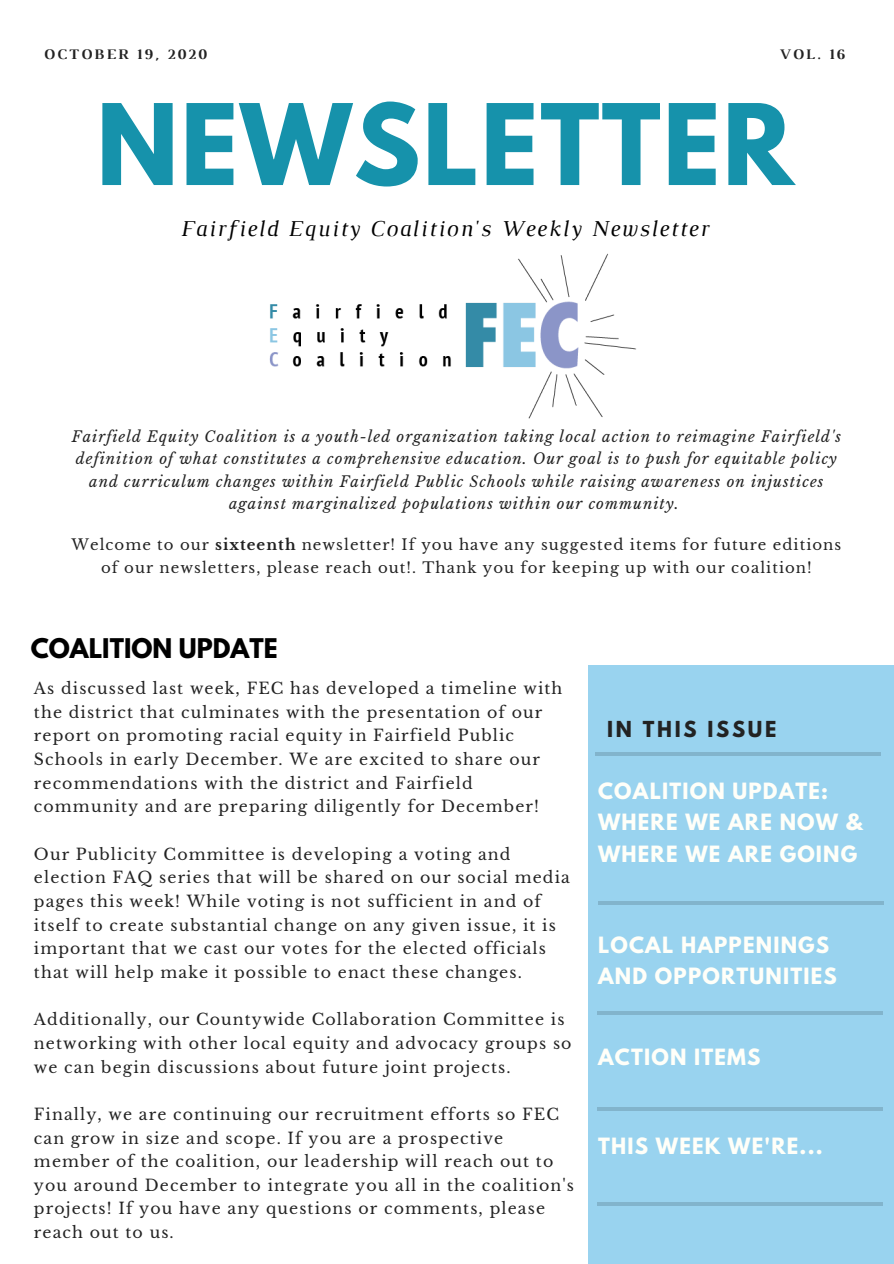
<style>
.page{position:relative;width:894px;height:1264px;background:#fff}
.page>*{position:absolute;margin:0;border:0;box-sizing:border-box;transform-origin:0 0}
.t1{font:700 99.3px "League Spartan";letter-spacing:.02em;color:#1692ab}
.t2{font:700 24px "League Spartan";color:#000}
.t3{font:italic 23.25px "Luthier";letter-spacing:.07em;color:#000}
.t4{font:700 19.8px/31.5px "League Spartan";letter-spacing:.06em;color:#fffff9}
.t5{font:700 19.5px "League Spartan";letter-spacing:.14em;color:#222}
.t6{font:15.75px/23.7px "Libre Baskerville";letter-spacing:.07em;color:#222}
.t7{font:italic 14.85px/22.5px "Libre Baskerville";letter-spacing:.07em;color:#222;text-align:center}
.t8{font:14.85px/22.5px "Libre Baskerville";letter-spacing:.07em;color:#222;text-align:center}
.t9{font:700 14.85px "Luthier";letter-spacing:.14em;color:#222}
.s1{font-weight:700}
</style>
<div class="page">
<div style="left:588px;top:665px;width:305px;height:598px;background:#99d3ef"></div>
<hr style="left:598px;top:901px;width:285px;height:3px;background:#000">
<hr style="left:597px;top:1011px;width:285px;height:3px;background:#000">
<svg style="left:597px;top:1107px;width:285px;height:3px"></svg>
<hr style="left:597px;top:1202px;width:285px;height:4px;background:#82b4cc">
<hr style="left:595px;top:752px;width:285px;height:4px;background:#82b4cc">
<img style="left:269px;top:253px;width:367px;height:166px">
<p class="t9" style="left:44px;top:49px;width:164px">OCTOBER 19, 2020</p>
<p class="t9" style="left:779px;top:49px;width:67px">VOL. 16</p>
<h1 class="t1" style="left:96px;top:96px;width:698px">NEWSLETTER</h1>
<h3 class="t3" style="left:180px;top:219px;width:529px">Fairfield Equity Coalition's Weekly Newsletter</h3>
<p class="t7" style="left:72px;top:425px;width:770px">Fairfield Equity Coalition is a youth-led organization taking local action to reimagine Fairfield's definition of what constitutes a comprehensive education. Our goal is to push for equitable policy and curriculum changes within Fairfield Public Schools while raising awareness on injustices against marginalized populations within our community.</p>
<p class="t8" style="left:71px;top:533px;width:771px">Welcome to our <span class="s1">sixteenth</span> newsletter! If you have any suggested items for future editions of our newsletters, please reach out!. Thank you for keeping up with our coalition!</p>
<h2 class="t2" style="left:31px;top:636px;width:248px">COALITION UPDATE</h2>
<p class="t6" style="left:34px;top:676px;width:530px">As discussed last week, FEC has developed a timeline with the district that culminates with the presentation of our report on promoting racial equity in Fairfield Public Schools in early December. We are excited to share our recommendations with the district and Fairfield community and are preparing diligently for December!</p>
<p class="t6" style="left:34px;top:842px;width:537px">Our Publicity Committee is developing a voting and election FAQ series that will be shared on our social media pages this week! While voting is not sufficient in and of itself to create substantial change on any given issue, it is important that we cast our votes for the elected officials that will help make it possible to enact these changes.</p>
<p class="t6" style="left:34px;top:1007px;width:539px">Additionally, our Countywide Collaboration Committee is networking with other local equity and advocacy groups so we can begin discussions about future joint projects.</p>
<p class="t6" style="left:34px;top:1102px;width:541px">Finally, we are continuing our recruitment efforts so FEC can grow in size and scope. If you are a prospective member of the coalition, our leadership will reach out to you around December to integrate you all in the coalition's projects! If you have any questions or comments, please reach out to us.</p>
<p class="t5" style="left:607px;top:719px;width:171px">IN THIS ISSUE</p>
<p class="t4" style="left:598px;top:777px;width:266px">COALITION UPDATE:<br>WHERE WE ARE NOW &amp;<br>WHERE WE ARE GOING</p>
<p class="t4" style="left:598px;top:931px;width:240px">LOCAL HAPPENINGS<br>AND OPPORTUNITIES</p>
<p class="t4" style="left:598px;top:1043px;width:164px">ACTION ITEMS</p>
<p class="t4" style="left:598px;top:1132px;width:226px">THIS WEEK WE'RE...</p>
</div>
